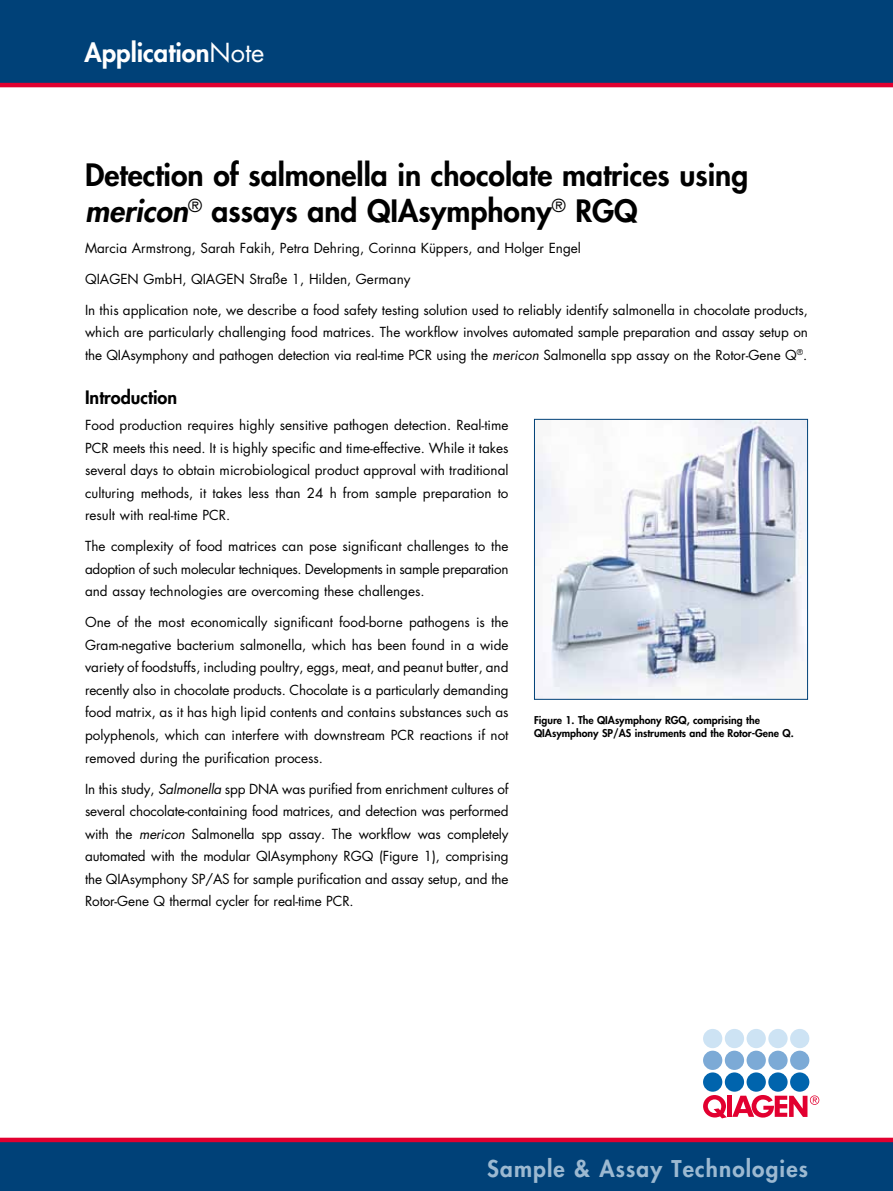
<style>
.page{position:relative;width:893px;height:1191px;background:#fff}
.page>*{position:absolute;margin:0;border:0;box-sizing:border-box;transform-origin:0 0}
.t1{font:800 30px/36px "Futura";color:#000}
.t2{font:800 25.5px "Futura";color:#fff}
.t3{font:800 22.5px "Futura";letter-spacing:.05em;color:#9cb9d1}
.t4{font:800 18px "Futura";color:#000}
.t5{font:13.5px/22.5px "Futura";color:#000;text-align:justify}
.t6{font:800 10.5px/12.6px "Futura";color:#000}
.s1{font-weight:400}
.s2{font-style:italic}
</style>
<div class="page">
<div style="left:703px;top:1072px;width:19px;height:19px;background:#0064ad;border-radius:50%"></div>
<div style="left:725px;top:1072px;width:19px;height:19px;background:#0064ad;border-radius:50%"></div>
<div style="left:747px;top:1072px;width:19px;height:19px;background:#0064ad;border-radius:50%"></div>
<div style="left:768px;top:1072px;width:20px;height:19px;background:#0064ad;border-radius:50%"></div>
<div style="left:790px;top:1072px;width:19px;height:19px;background:#0064ad;border-radius:50%"></div>
<div style="left:703px;top:1050px;width:19px;height:20px;background:#7caad6;border-radius:50%"></div>
<div style="left:725px;top:1050px;width:19px;height:20px;background:#7caad6;border-radius:50%"></div>
<div style="left:747px;top:1050px;width:19px;height:20px;background:#7caad6;border-radius:50%"></div>
<div style="left:768px;top:1050px;width:20px;height:20px;background:#7caad6;border-radius:50%"></div>
<div style="left:790px;top:1050px;width:19px;height:20px;background:#7caad6;border-radius:50%"></div>
<div style="left:703px;top:1029px;width:19px;height:19px;background:#cde3f4;border-radius:50%"></div>
<div style="left:725px;top:1029px;width:19px;height:19px;background:#cde3f4;border-radius:50%"></div>
<div style="left:747px;top:1029px;width:19px;height:19px;background:#cde3f4;border-radius:50%"></div>
<div style="left:768px;top:1029px;width:20px;height:19px;background:#cde3f4;border-radius:50%"></div>
<div style="left:790px;top:1029px;width:19px;height:19px;background:#cde3f4;border-radius:50%"></div>
<svg style="left:703px;top:1095px;width:116px;height:23px"></svg>
<div style="left:0;top:0;width:893px;height:85px;background:#004178"></div>
<div style="left:0;top:1140px;width:893px;height:51px;background:#004178"></div>
<div style="left:0;top:1137px;width:893px;height:5px;background:#e20030"></div>
<hr style="left:0;top:83px;width:893px;height:4px;background:#e20030">
<img style="left:536px;top:421px;width:270px;height:276px">
<div style="left:534px;top:419px;width:274px;height:280px;border:1px solid #004178"></div>
<h2 class="t2" style="left:85px;top:36px;width:181px">Application<span class="s1">Note</span></h2>
<h1 class="t1" style="left:85px;top:156px;width:665px">Detection of salmonella in chocolate matrices using <span class="s2">mericon</span><sup>®</sup> assays and QIAsymphony<sup>®</sup> RGQ</h1>
<p class="t5" style="left:85px;top:236px;width:497px">Marcia Armstrong, Sarah Fakih, Petra Dehring, Corinna Küppers, and Holger Engel</p>
<p class="t5" style="left:85px;top:267px;width:327px">QIAGEN GmbH, QIAGEN Straße 1, Hilden, Germany</p>
<p class="t5" style="left:85px;top:298px;width:724px">In this application note, we describe a food safety testing solution used to reliably identify salmonella in chocolate products, which are particularly challenging food matrices. The workflow involves automated sample preparation and assay setup on the QIAsymphony and pathogen detection via real-time PCR using the <span class="s2">mericon</span> Salmonella spp assay on the Rotor-Gene Q<sup>®</sup>.</p>
<h3 class="t4" style="left:85px;top:385px;width:94px">Introduction</h3>
<p class="t5" style="left:85px;top:414px;width:425px">Food production requires highly sensitive pathogen detection. Real-time PCR meets this need. It is highly specific and time-effective. While it takes several days to obtain microbiological product approval with traditional culturing methods, it takes less than 24 h from sample preparation to result with real-time PCR.</p>
<p class="t5" style="left:85px;top:535px;width:425px">The complexity of food matrices can pose significant challenges to the adoption of such molecular techniques. Developments in sample preparation and assay technologies are overcoming these challenges.</p>
<p class="t5" style="left:85px;top:611px;width:425px">One of the most economically significant food-borne pathogens is the Gram-negative bacterium salmonella, which has been found in a wide variety of foodstuffs, including poultry, eggs, meat, and peanut butter, and recently also in chocolate products. Chocolate is a particularly demanding food matrix, as it has high lipid contents and contains substances such as polyphenols, which can interfere with downstream PCR reactions if not removed during the purification process.</p>
<p class="t5" style="left:85px;top:777px;width:425px">In this study, <span class="s2">Salmonella</span> spp DNA was purified from enrichment cultures of several chocolate-containing food matrices, and detection was performed with the <span class="s2">mericon</span> Salmonella spp assay. The workflow was completely automated with the modular QIAsymphony RGQ (Figure 1), comprising the QIAsymphony SP/AS for sample purification and assay setup, and the Rotor-Gene Q thermal cycler for real-time PCR.</p>
<p class="t6" style="left:534px;top:714px;width:261px">Figure 1. The QIAsymphony RGQ, comprising the<br>QIAsymphony SP/AS instruments and the Rotor-Gene Q.</p>
<h3 class="t3" style="left:487px;top:1153px;width:322px">Sample &amp; Assay Technologies</h3>
</div>
